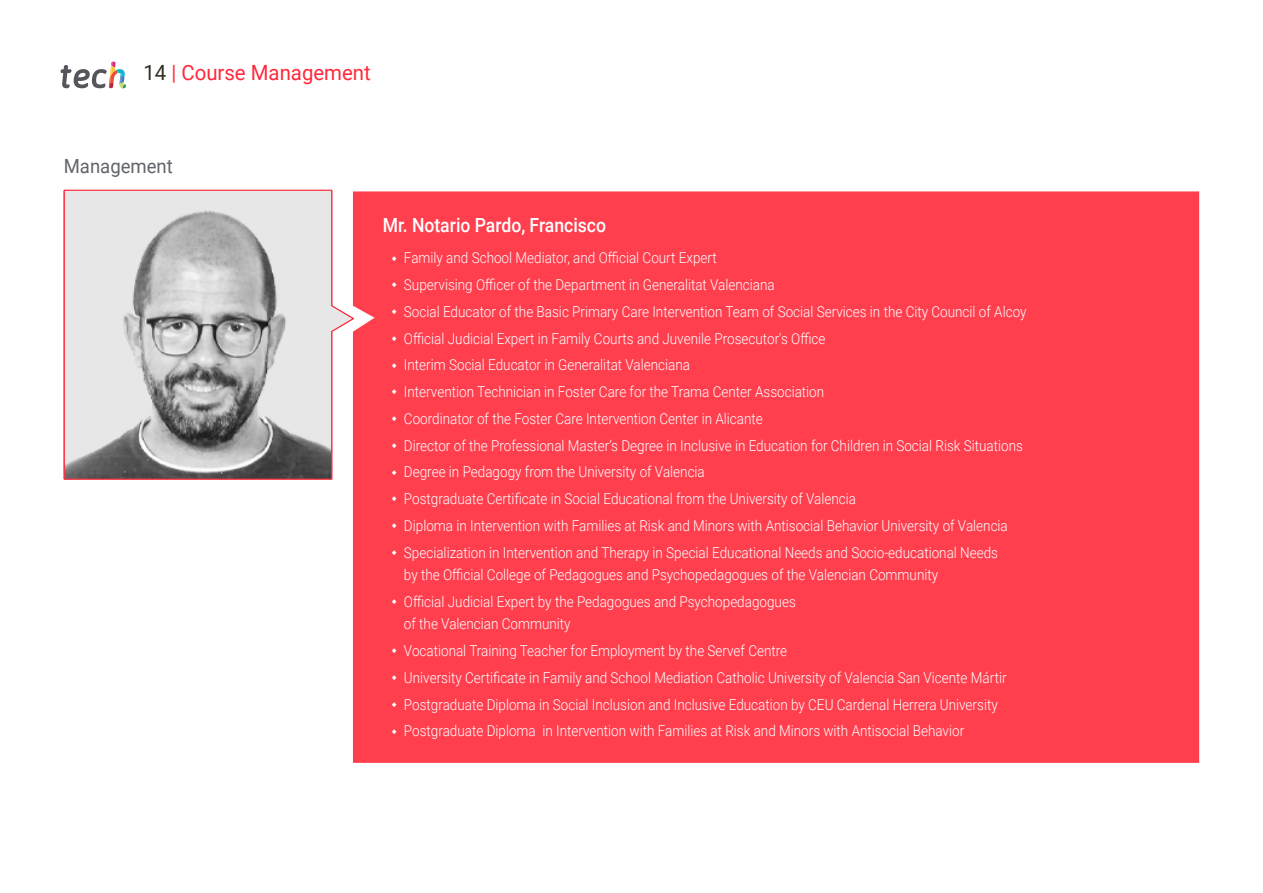
<style>
.page{position:relative;width:1263px;height:893px;background:#fff}
.page>*{position:absolute;margin:0;border:0;box-sizing:border-box;transform-origin:0 0}
.t1{font:21px "Roboto";color:#ff293a}
.t2{font:500 19.5px "Roboto";color:#fff;scale:.9 1}
.t3{font:19.5px "Roboto";color:#61646a;scale:.95 1}
.t4{font:300 15px/26.7px "Roboto";color:#fff;scale:.9 1}
.s1{color:#312e20}
</style>
<div class="page">
<svg style="left:61px;top:62px;width:65px;height:27px"></svg>
<div style="left:353px;top:191px;width:846px;height:572px;background:#ff3e4e"></div>
<svg style="left:64px;top:190px;width:290px;height:289px;background:#c7bfc0"></svg>
<svg style="left:392px;top:256px;width:5px;height:5px"></svg>
<svg style="left:392px;top:282px;width:5px;height:5px"></svg>
<svg style="left:392px;top:309px;width:5px;height:5px"></svg>
<svg style="left:392px;top:336px;width:5px;height:5px"></svg>
<svg style="left:392px;top:363px;width:5px;height:5px"></svg>
<svg style="left:392px;top:389px;width:5px;height:5px"></svg>
<svg style="left:392px;top:416px;width:5px;height:5px"></svg>
<svg style="left:392px;top:443px;width:5px;height:5px"></svg>
<svg style="left:392px;top:470px;width:5px;height:5px"></svg>
<svg style="left:392px;top:496px;width:5px;height:5px"></svg>
<svg style="left:392px;top:523px;width:5px;height:5px"></svg>
<svg style="left:392px;top:550px;width:5px;height:5px"></svg>
<svg style="left:392px;top:599px;width:5px;height:5px"></svg>
<svg style="left:392px;top:648px;width:5px;height:5px"></svg>
<svg style="left:392px;top:675px;width:5px;height:5px"></svg>
<svg style="left:392px;top:702px;width:5px;height:5px"></svg>
<svg style="left:392px;top:729px;width:5px;height:5px"></svg>
<h1 class="t1" style="left:144px;top:57px;width:229px"><span class="s1">14</span> | Course Management</h1>
<h2 class="t3" style="left:64px;top:153px;width:116px">Management</h2>
<h2 class="t2" style="left:383px;top:211px;width:250px">Mr. Notario Pardo, Francisco</h2>
<p class="t4" style="left:404px;top:244px;width:693px">Family and School Mediator, and Official Court Expert<br>Supervising Officer of the Department in Generalitat Valenciana<br>Social Educator of the Basic Primary Care Intervention Team of Social Services in the City Council of Alcoy Official Judicial Expert in Family Courts and Juvenile Prosecutor's Office<br>Interim Social Educator in Generalitat Valenciana<br>Intervention Technician in Foster Care for the Trama Center Association<br>Coordinator of the Foster Care Intervention Center in Alicante<br>Director of the Professional Master’s Degree in Inclusive in Education for Children in Social Risk Situations Degree in Pedagogy from the University of Valencia<br>Postgraduate Certificate in Social Educational from the University of Valencia<br>Diploma in Intervention with Families at Risk and Minors with Antisocial Behavior University of Valencia Specialization in Intervention and Therapy in Special Educational Needs and Socio-educational Needs</p>
<p class="t4" style="left:404px;top:561px;width:595px">by the Official College of Pedagogues and Psychopedagogues of the Valencian Community<br>Official Judicial Expert by the Pedagogues and Psychopedagogues</p>
<p class="t4" style="left:404px;top:610px;width:671px">of the Valencian Community<br>Vocational Training Teacher for Employment by the Servef Centre<br>University Certificate in Family and School Mediation Catholic University of Valencia San Vicente Mártir Postgraduate Diploma in Social Inclusion and Inclusive Education by CEU Cardenal Herrera University Postgraduate Diploma in Intervention with Families at Risk and Minors with Antisocial Behavior</p>
</div>
